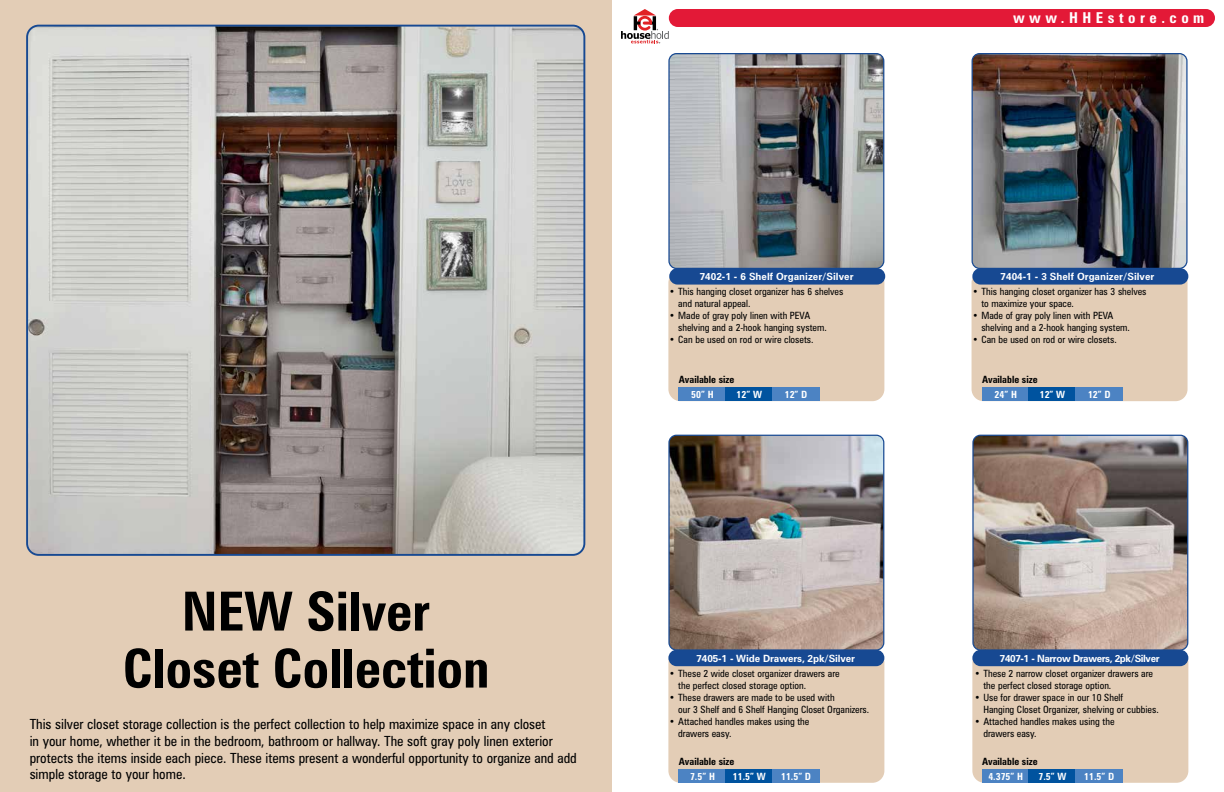
<style>
.page{position:relative;width:1224px;height:792px;background:#fff}
.page>*{position:absolute;margin:0;border:0;box-sizing:border-box;transform-origin:0 0}
.t1{font:700 condensed 54px/57px "Zurich BT";color:#000;text-align:center}
.t2{font:700 condensed 15px "Zurich BT";letter-spacing:.3em;color:#fff}
.t3{font:condensed 14px/16.8px "Zurich BT";color:#000}
.t4{font:condensed 10px/12px "Zurich BT";color:#000}
.t5{font:700 10px "Zurich BT";letter-spacing:-.005em;color:#fff}
.t6{font:700 condensed 10px "Zurich BT";color:#fff}
.t7{font:700 condensed 10px "Zurich BT";color:#000}
.t8{font:700 10px "Zurich BT";letter-spacing:-.04em;color:#fff}
</style>
<div class="page">
<div style="left:669px;top:9px;width:546px;height:18px;background:#e31937;border-radius:9px"></div>
<svg style="left:621px;top:9px;width:48px;height:34px"></svg>
<div style="left:0;top:0;width:612px;height:792px;background:#e3cdb6"></div>
<img style="left:29px;top:26px;width:555px;height:527px">
<div style="left:26px;top:25px;width:559px;height:531px;border:2px solid #174992;border-radius:12px"></div>
<div style="left:668px;top:271px;width:216px;height:130px;background:#e3cdb6;border-radius:12px"></div>
<div style="left:669px;top:268px;width:216px;height:17px;background:#174992;border-radius:8px"></div>
<div style="left:679px;top:388px;width:47px;height:13px;background:#4c83c3"></div>
<div style="left:726px;top:388px;width:47px;height:13px;background:#00539f"></div>
<div style="left:773px;top:388px;width:47px;height:13px;background:#4c83c3"></div>
<div style="left:972px;top:271px;width:216px;height:130px;background:#e3cdb6;border-radius:12px"></div>
<div style="left:972px;top:268px;width:216px;height:17px;background:#174992;border-radius:8px"></div>
<div style="left:982px;top:388px;width:47px;height:13px;background:#4c83c3"></div>
<div style="left:1029px;top:388px;width:47px;height:13px;background:#00539f"></div>
<div style="left:1076px;top:388px;width:47px;height:13px;background:#4c83c3"></div>
<div style="left:668px;top:651px;width:216px;height:132px;background:#e3cdb6;border-radius:12px"></div>
<div style="left:668px;top:650px;width:216px;height:16px;background:#174992;border-radius:8px"></div>
<div style="left:679px;top:769px;width:47px;height:14px;background:#4c83c3"></div>
<div style="left:726px;top:769px;width:47px;height:14px;background:#00539f"></div>
<div style="left:773px;top:769px;width:47px;height:14px;background:#4c83c3"></div>
<div style="left:972px;top:651px;width:216px;height:132px;background:#e3cdb6;border-radius:12px"></div>
<div style="left:972px;top:650px;width:216px;height:16px;background:#174992;border-radius:8px"></div>
<div style="left:982px;top:769px;width:47px;height:14px;background:#4c83c3"></div>
<div style="left:1029px;top:769px;width:47px;height:14px;background:#00539f"></div>
<div style="left:1076px;top:769px;width:47px;height:14px;background:#4c83c3"></div>
<img style="left:670px;top:54px;width:214px;height:214px">
<div style="left:668px;top:53px;width:216px;height:216px;border:1px solid #174992;border-radius:7px"></div>
<img style="left:972px;top:54px;width:214px;height:214px">
<div style="left:972px;top:53px;width:216px;height:216px;border:1px solid #174992;border-radius:7px"></div>
<img style="left:670px;top:435px;width:214px;height:214px">
<div style="left:668px;top:435px;width:216px;height:216px;border:1px solid #174992;border-radius:7px"></div>
<img style="left:974px;top:435px;width:214px;height:214px">
<div style="left:972px;top:435px;width:216px;height:216px;border:1px solid #174992;border-radius:7px"></div>
<h1 class="t1" style="left:122px;top:582px;width:369px">NEW Silver<br>Closet Collection</h1>
<p class="t3" style="left:30px;top:715px;width:549px">This silver closet storage collection is the perfect collection to help maximize space in any closet<br>in your home, whether it be in the bedroom, bathroom or hallway. The soft gray poly linen exterior protects the items inside each piece. These items present a wonderful opportunity to organize and add simple storage to your home.</p>
<p class="t5" style="left:700px;top:271px;width:155px">7402-1 - 6 Shelf Organizer/Silver</p>
<p class="t4" style="left:678px;top:286px;width:167px;text-indent:-9px">• This hanging closet organizer has 6 shelves and natural appeal.</p>
<p class="t4" style="left:678px;top:310px;width:150px;text-indent:-9px">• Made of gray poly linen with PEVA shelving and a 2-hook hanging system.</p>
<p class="t4" style="left:669px;top:334px;width:146px">• Can be used on rod or wire closets.</p>
<p class="t7" style="left:679px;top:374px;width:57px">Available size</p>
<p class="t6" style="left:691px;top:389px;width:24px">50” H</p>
<p class="t6" style="left:737px;top:389px;width:27px">12” W</p>
<p class="t6" style="left:785px;top:389px;width:24px">12” D</p>
<p class="t5" style="left:697px;top:652px;width:160px">7405-1 - Wide Drawers, 2pk/Silver</p>
<p class="t4" style="left:678px;top:667px;width:163px;text-indent:-9px">• These 2 wide closet organizer drawers are the perfect closed storage option.</p>
<p class="t4" style="left:678px;top:691px;width:193px;text-indent:-9px">• These drawers are made to be used with<br>our 3 Shelf and 6 Shelf Hanging Closet Organizers.</p>
<p class="t4" style="left:678px;top:715px;width:133px;text-indent:-9px">• Attached handles makes using the drawers easy.</p>
<p class="t6" style="left:690px;top:770px;width:26px">7.5” H</p>
<p class="t6" style="left:733px;top:770px;width:34px">11.5” W</p>
<p class="t6" style="left:781px;top:770px;width:32px">11.5” D</p>
<p class="t7" style="left:679px;top:755px;width:57px">Available size</p>
<h2 class="t2" style="left:1013px;top:9px;width:193px">www.HHEstore.com</h2>
<p class="t5" style="left:1001px;top:271px;width:155px">7404-1 - 3 Shelf Organizer/Silver</p>
<p class="t4" style="left:981px;top:286px;width:167px;text-indent:-9px">• This hanging closet organizer has 3 shelves to maximize your space.</p>
<p class="t4" style="left:981px;top:310px;width:150px;text-indent:-9px">• Made of gray poly linen with PEVA shelving and a 2-hook hanging system.</p>
<p class="t4" style="left:972px;top:334px;width:146px">• Can be used on rod or wire closets.</p>
<p class="t7" style="left:982px;top:374px;width:57px">Available size</p>
<p class="t6" style="left:995px;top:389px;width:24px">24” H</p>
<p class="t6" style="left:1040px;top:389px;width:27px">12” W</p>
<p class="t6" style="left:1088px;top:389px;width:24px">12” D</p>
<p class="t8" style="left:1000px;top:652px;width:161px">7407-1 - Narrow Drawers, 2pk/Silver</p>
<p class="t4" style="left:983px;top:667px;width:171px;text-indent:-9px">• These 2 narrow closet organizer drawers are the perfect closed storage option.</p>
<p class="t4" style="left:983px;top:691px;width:177px;text-indent:-9px">• Use for drawer space in our 10 Shelf<br>Hanging Closet Organizer, shelving or cubbies.</p>
<p class="t4" style="left:983px;top:715px;width:133px;text-indent:-9px">• Attached handles makes using the drawers easy.</p>
<p class="t6" style="left:988px;top:770px;width:36px">4.375” H</p>
<p class="t6" style="left:1039px;top:770px;width:29px">7.5” W</p>
<p class="t6" style="left:1084px;top:770px;width:32px">11.5” D</p>
<p class="t7" style="left:982px;top:755px;width:57px">Available size</p>
</div>
